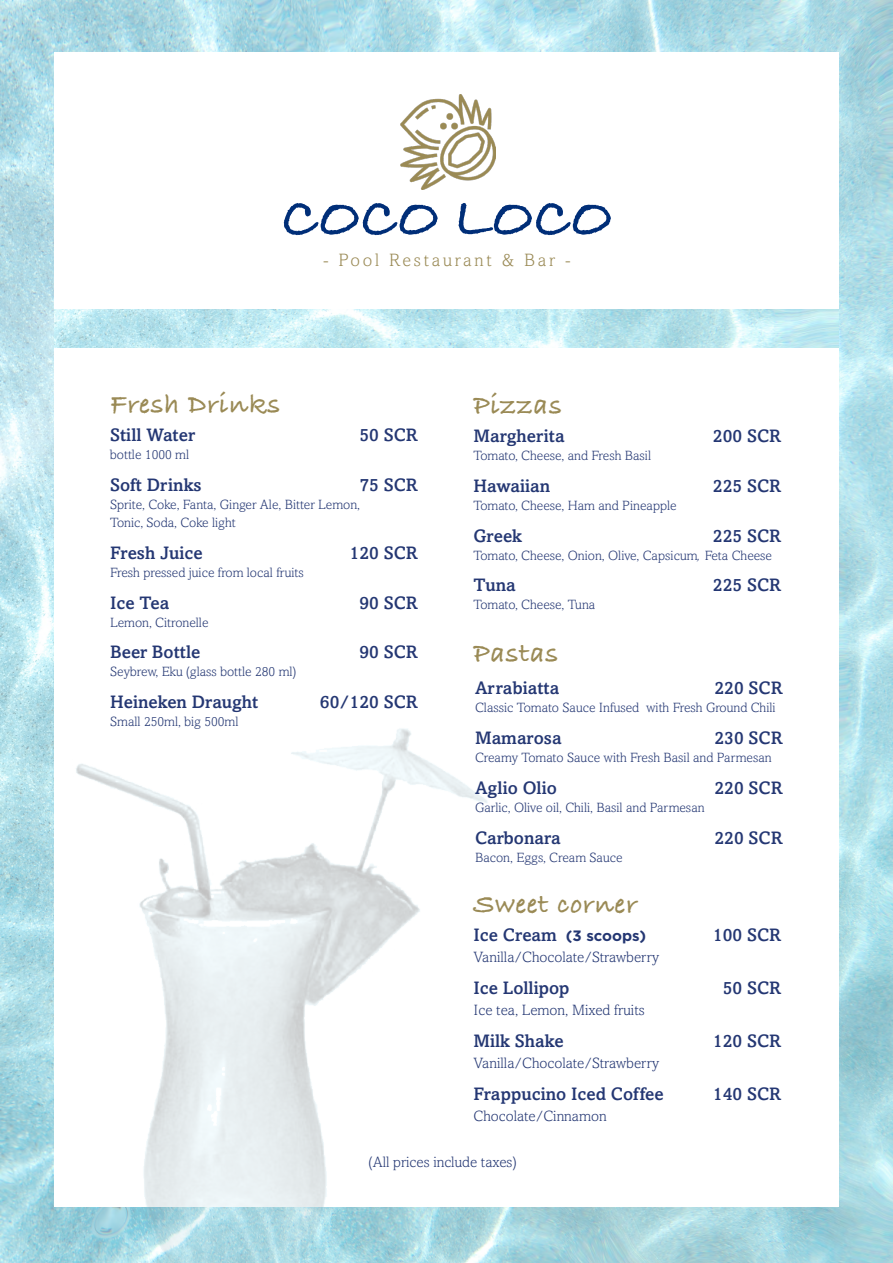
<style>
.page{position:relative;width:893px;height:1263px;background:#fff}
.page>*{position:absolute;margin:0;border:0;box-sizing:border-box;transform-origin:0 0}
.t1{font:700 58.5px "Bradley Hand ITCTT";color:#002e78}
.t2{font:700 28.5px "Bradley Hand ITCTT";letter-spacing:.025em;color:#9a8a55}
.t3{font:500 18px "Amasis";color:#243773}
.t4{font:300 18px "Amasis";letter-spacing:.15em;color:#9a8a55}
.t5{font:300 15px "Amasis";color:#243773}
.t6{font:700 15px "Gotham";color:#243773}
.t7{font:300 13.5px/18px "Amasis";color:#243773}
.s1{font-family:"Gotham";font-style:italic}
.s2{font-family:"Amasis";font-weight:500;font-size:18px}
</style>
<div class="page">
<img style="left:0;top:0;width:893px;height:1263px">
<div style="left:54px;top:53px;width:785px;height:1154px;background:#fff"></div>
<img style="left:1px;top:679px;width:575px;height:584px">
<img style="left:401px;top:95px;width:95px;height:94px">
<img style="left:54px;top:310px;width:785px;height:37px">
<h1 class="t1" style="left:281px;top:173px;width:333px">COCO LOCO</h1>
<h3 class="t4" style="left:323px;top:249px;width:249px">- Pool Restaurant &amp; Bar -</h3>
<h2 class="t2" style="left:111px;top:382px;width:172px">Fresh Drinks</h2>
<h3 class="t3" style="left:110px;top:424px;width:86px">Still Water</h3>
<h3 class="t3" style="left:359px;top:424px;width:60px">50 SCR</h3>
<p class="t7" style="left:110px;top:445px;width:81px">bottle 1000 ml</p>
<h3 class="t3" style="left:110px;top:474px;width:93px">Soft Drinks</h3>
<h3 class="t3" style="left:359px;top:474px;width:60px">75 SCR</h3>
<p class="t7" style="left:110px;top:495px;width:251px">Sprite, Coke, Fanta, Ginger Ale, Bitter Lemon,<br>Tonic, Soda, Coke light</p>
<h3 class="t3" style="left:110px;top:542px;width:94px">Fresh Juice</h3>
<h3 class="t3" style="left:350px;top:542px;width:70px">120 SCR</h3>
<p class="t7" style="left:110px;top:563px;width:195px">Fresh pressed juice from local fruits</p>
<h3 class="t3" style="left:110px;top:592px;width:61px">Ice Tea</h3>
<h3 class="t3" style="left:359px;top:592px;width:60px">90 SCR</h3>
<p class="t7" style="left:110px;top:613px;width:100px">Lemon, Citronelle</p>
<h3 class="t3" style="left:110px;top:641px;width:92px">Beer Bottle</h3>
<h3 class="t3" style="left:359px;top:641px;width:60px">90 SCR</h3>
<p class="t7" style="left:110px;top:663px;width:188px">Seybrew, Eku (glass bottle 280 ml)</p>
<h3 class="t3" style="left:110px;top:691px;width:150px">Heineken Draught</h3>
<h3 class="t3" style="left:320px;top:691px;width:99px">60/120 SCR</h3>
<p class="t7" style="left:110px;top:712px;width:130px">Small 250ml, big 500ml</p>
<h2 class="t2" style="left:473px;top:383px;width:90px">Pizzas</h2>
<h3 class="t3" style="left:473px;top:425px;width:93px">Margherita</h3>
<h3 class="t3" style="left:713px;top:425px;width:70px">200 SCR</h3>
<p class="t7" style="left:473px;top:446px;width:179px">Tomato, Cheese, and Fresh Basil</p>
<h3 class="t3" style="left:473px;top:475px;width:78px">Hawaiian</h3>
<h3 class="t3" style="left:713px;top:475px;width:70px">225 SCR</h3>
<p class="t7" style="left:473px;top:496px;width:205px">Tomato, Cheese, Ham and Pineapple</p>
<h3 class="t3" style="left:473px;top:525px;width:50px">Greek</h3>
<h3 class="t3" style="left:713px;top:525px;width:70px">225 SCR</h3>
<p class="t7" style="left:473px;top:546px;width:300px">Tomato, Cheese, Onion, Olive, Capsicum<span class="s1">,</span> Feta Cheese</p>
<h3 class="t3" style="left:473px;top:574px;width:44px">Tuna</h3>
<h3 class="t3" style="left:713px;top:574px;width:70px">225 SCR</h3>
<p class="t7" style="left:473px;top:596px;width:123px">Tomato, Cheese, Tuna</p>
<h2 class="t2" style="left:473px;top:631px;width:87px">Pastas</h2>
<h3 class="t3" style="left:475px;top:677px;width:86px">Arrabiatta</h3>
<h3 class="t3" style="left:714px;top:677px;width:70px">220 SCR</h3>
<p class="t7" style="left:475px;top:699px;width:302px">Classic Tomato Sauce Infused with Fresh Ground Chili</p>
<h3 class="t3" style="left:475px;top:727px;width:88px">Mamarosa</h3>
<h3 class="t3" style="left:714px;top:727px;width:70px">230 SCR</h3>
<p class="t7" style="left:475px;top:748px;width:298px">Creamy Tomato Sauce with Fresh Basil and Parmesan</p>
<h3 class="t3" style="left:475px;top:777px;width:83px">Aglio Olio</h3>
<h3 class="t3" style="left:714px;top:777px;width:70px">220 SCR</h3>
<p class="t7" style="left:475px;top:798px;width:231px">Garlic, Olive oil, Chili, Basil and Parmesan</p>
<h3 class="t3" style="left:475px;top:827px;width:87px">Carbonara</h3>
<h3 class="t3" style="left:714px;top:827px;width:70px">220 SCR</h3>
<p class="t7" style="left:475px;top:848px;width:149px">Bacon, Eggs, Cream Sauce</p>
<h2 class="t2" style="left:473px;top:882px;width:165px">Sweet corner</h2>
<p class="t6" style="left:473px;top:926px;width:174px"><span class="s2">Ice Cream</span> (3 scoops)</p>
<h3 class="t3" style="left:713px;top:924px;width:70px">100 SCR</h3>
<p class="t5" style="left:473px;top:949px;width:187px">Vanilla/Chocolate/Strawberry</p>
<h3 class="t3" style="left:473px;top:977px;width:97px">Ice Lollipop</h3>
<h3 class="t3" style="left:723px;top:977px;width:60px">50 SCR</h3>
<p class="t5" style="left:473px;top:1001px;width:173px">Ice tea, Lemon, Mixed fruits</p>
<h3 class="t3" style="left:473px;top:1030px;width:91px">Milk Shake</h3>
<h3 class="t3" style="left:713px;top:1030px;width:70px">120 SCR</h3>
<p class="t5" style="left:473px;top:1054px;width:187px">Vanilla/Chocolate/Strawberry</p>
<h3 class="t3" style="left:473px;top:1083px;width:192px">Frappucino Iced Coffee</h3>
<h3 class="t3" style="left:713px;top:1083px;width:70px">140 SCR</h3>
<p class="t5" style="left:473px;top:1107px;width:135px">Chocolate/Cinnamon</p>
<p class="t5" style="left:368px;top:1153px;width:150px">(All prices include taxes)</p>
</div>
